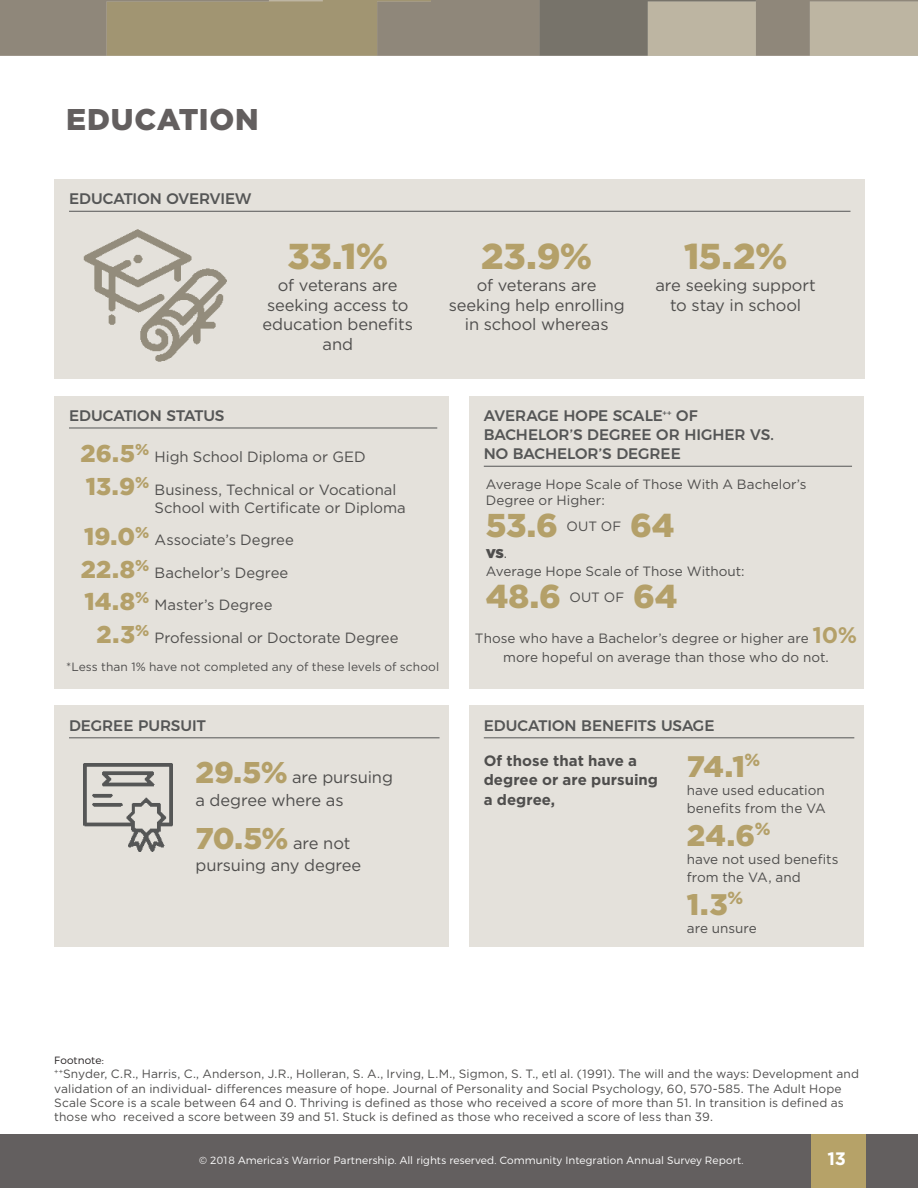
<style>
.page{position:relative;width:918px;height:1188px;background:#fff}
.page>*{position:absolute;margin:0;border:0;box-sizing:border-box;transform-origin:0 0}
.t1{font:900 36px "Gotham";color:#b4a069}
.t2{font:900 33px "Gotham";letter-spacing:-.005em;color:#b4a069}
.t3{font:900 30px "Gotham";letter-spacing:.025em;color:#635f5f}
.t4{font:900 29.7px "Gotham";color:#b4a069}
.t5{font:700 18px "Gotham";color:#fff}
.t6{font:16.5px/19.5px "Gotham";letter-spacing:-.01em;color:#4f4e4d;text-align:center}
.t7{font:900 16.5px "Gotham";color:#4f4e4d}
.t8{font:500 15.3px/19.2px "Montserrat";letter-spacing:-.005em;color:#555656}
.t9{font:700 15px/19.5px "Gotham";color:#4f4e4d}
.t10{font:14.85px/32.5px "Gotham";color:#4f4e4d}
.t11{font:13.5px/18px "Gotham";letter-spacing:.005em;color:#4f4e4d}
.t12{font:12px/14.2px "Gotham";letter-spacing:.005em;color:#4f4e4d}
.t13{font:300 10.5px "Montserrat";letter-spacing:.01em;color:#fff}
.t14{font:300 10.5px "Montserrat";letter-spacing:.005em;color:#231f20}
.s1{font-weight:900;font-size:24.3px;color:#b4a069}
.s2{font-weight:400;font-size:13.5px}
.s3{font-weight:700;font-size:22.5px;color:#b4a069}
.s4{font-weight:900;font-size:30px;color:#b4a069}
</style>
<div class="page">
<svg style="left:0;top:0;width:918px;height:56px;background:#9c937f"></svg>
<div style="left:54px;top:179px;width:811px;height:200px;background:#e4e1db"></div>
<div style="left:54px;top:396px;width:395px;height:293px;background:#e4e1db"></div>
<div style="left:469px;top:396px;width:395px;height:293px;background:#e4e1db"></div>
<hr style="left:69px;top:211px;width:782px;height:1px;background:#555656">
<hr style="left:69px;top:428px;width:368px;height:1px;background:#555656">
<hr style="left:484px;top:466px;width:368px;height:1px;background:#555656">
<div style="left:54px;top:706px;width:395px;height:241px;background:#e4e1db"></div>
<div style="left:469px;top:706px;width:395px;height:241px;background:#e4e1db"></div>
<hr style="left:69px;top:737px;width:371px;height:1px;background:#555656">
<hr style="left:484px;top:737px;width:370px;height:1px;background:#555656">
<img style="left:83px;top:763px;width:89px;height:89px">
<img style="left:83px;top:229px;width:144px;height:133px">
<div style="left:0;top:1134px;width:918px;height:54px;background:#635f5f"></div>
<div style="left:811px;top:1134px;width:54px;height:54px;background:#b6a268"></div>
<h3 class="t3" style="left:66px;top:99px;width:194px">EDUCATION</h3>
<p class="t8" style="left:69px;top:188px;width:184px">EDUCATION OVERVIEW</p>
<h1 class="t1" style="left:288px;top:231px;width:102px">33.1%</h1>
<h3 class="t6" style="left:263px;top:275px;width:152px">of veterans are seeking access to education benefits and</h3>
<h1 class="t1" style="left:481px;top:231px;width:112px">23.9%</h1>
<h3 class="t6" style="left:449px;top:275px;width:177px">of veterans are seeking help enrolling in school whereas</h3>
<h1 class="t1" style="left:684px;top:231px;width:105px">15.2%</h1>
<h3 class="t6" style="left:655px;top:275px;width:162px">are seeking support to stay in school</h3>
<p class="t8" style="left:69px;top:405px;width:157px">EDUCATION STATUS</p>
<p class="t8" style="left:484px;top:405px;width:292px">AVERAGE HOPE SCALE<sup>++</sup> OF<br>BACHELOR’S DEGREE OR HIGHER VS.<br>NO BACHELOR’S DEGREE</p>
<p class="t10" style="left:86px;top:440px;width:312px;text-indent:-5px"><span class="s1">26.5</span><sup>%</sup> High School Diploma or GED<br><span class="s1">13.9</span><sup>%</sup> Business, Technical or Vocational</p>
<p class="t10" style="left:81px;top:491px;width:327px;text-indent:74px">School with Certificate or Diploma<br><span class="s1">19.0</span><sup>%</sup> Associate’s Degree<br><span class="s1">22.8</span><sup>%</sup> Bachelor’s Degree<br><span class="s1">14.8</span><sup>%</sup> Master’s Degree</p>
<p class="t10" style="left:96px;top:621px;width:304px"><span class="s1">2.3</span><sup>%</sup> Professional or Doctorate Degree</p>
<p class="t11" style="left:486px;top:475px;width:322px;line-height:16.5px">Average Hope Scale of Those With A Bachelor’s<br>Degree or Higher:</p>
<h2 class="t2" style="left:486px;top:502px;width:74px">53.6</h2>
<p class="t11" style="left:566px;top:517px;width:56px">OUT OF</p>
<h2 class="t2" style="left:630px;top:502px;width:46px">64</h2>
<h3 class="t7" style="left:486px;top:541px;width:23px">vs<span class="s2">.</span></h3>
<p class="t11" style="left:486px;top:562px;width:260px">Average Hope Scale of Those Without:</p>
<h2 class="t2" style="left:486px;top:573px;width:77px">48.6</h2>
<p class="t11" style="left:569px;top:588px;width:56px">OUT OF</p>
<h2 class="t2" style="left:633px;top:573px;width:46px">64</h2>
<p class="t11" style="left:475px;top:628px;width:384px;line-height:19.5px;text-align:center">Those who have a Bachelor’s degree or higher are <span class="s3">10% </span>more hopeful on average than those who do not.</p>
<p class="t12" style="left:66px;top:660px;width:375px">*Less than 1% have not completed any of these levels of school</p>
<p class="t8" style="left:69px;top:714px;width:138px">DEGREE PURSUIT</p>
<p class="t8" style="left:484px;top:714px;width:232px">EDUCATION BENEFITS USAGE</p>
<h3 class="t6" style="left:195px;top:766px;width:199px;line-height:22.5px;text-align:left"><span class="s4">29.5%</span> are pursuing a degree where as</h3>
<h3 class="t6" style="left:195px;top:831px;width:167px;line-height:22.5px;text-align:left"><span class="s4">70.5%</span> are not pursuing any degree</h3>
<p class="t9" style="left:484px;top:751px;width:176px">Of those that have a degree or are pursuing a degree,</p>
<h3 class="t4" style="left:687px;top:746px;width:75px">74.1<sup>%</sup></h3>
<p class="t11" style="left:687px;top:781px;width:141px">have used education benefits from the VA</p>
<h3 class="t4" style="left:687px;top:815px;width:85px">24.6<sup>%</sup></h3>
<p class="t11" style="left:687px;top:850px;width:153px">have not used benefits from the VA, and</p>
<h3 class="t4" style="left:687px;top:884px;width:58px">1.3<sup>%</sup></h3>
<p class="t11" style="left:687px;top:919px;width:71px">are unsure</p>
<p class="t14" style="left:54px;top:1052px;width:51px">Footnote:</p>
<p class="t12" style="left:54px;top:1067px;width:806px"><sup>++</sup>Snyder, C.R., Harris, C., Anderson, J.R., Holleran, S. A., Irving, L.M., Sigmon, S. T., etl al. (1991). The will and the ways: Development and validation of an individual- differences measure of hope. Journal of Personality and Social Psychology, 60, 570-585. The Adult Hope Scale Score is a scale between 64 and 0. Thriving is defined as those who received a score of more than 51. In transition is defined as those who received a score between 39 and 51. Stuck is defined as those who received a score of less than 39.</p>
<p class="t13" style="left:199px;top:1152px;width:546px">© 2018 America’s Warrior Partnership. All rights reserved. Community Integration Annual Survey Report.</p>
<h3 class="t5" style="left:828px;top:1146px;width:20px">13</h3>
</div>
